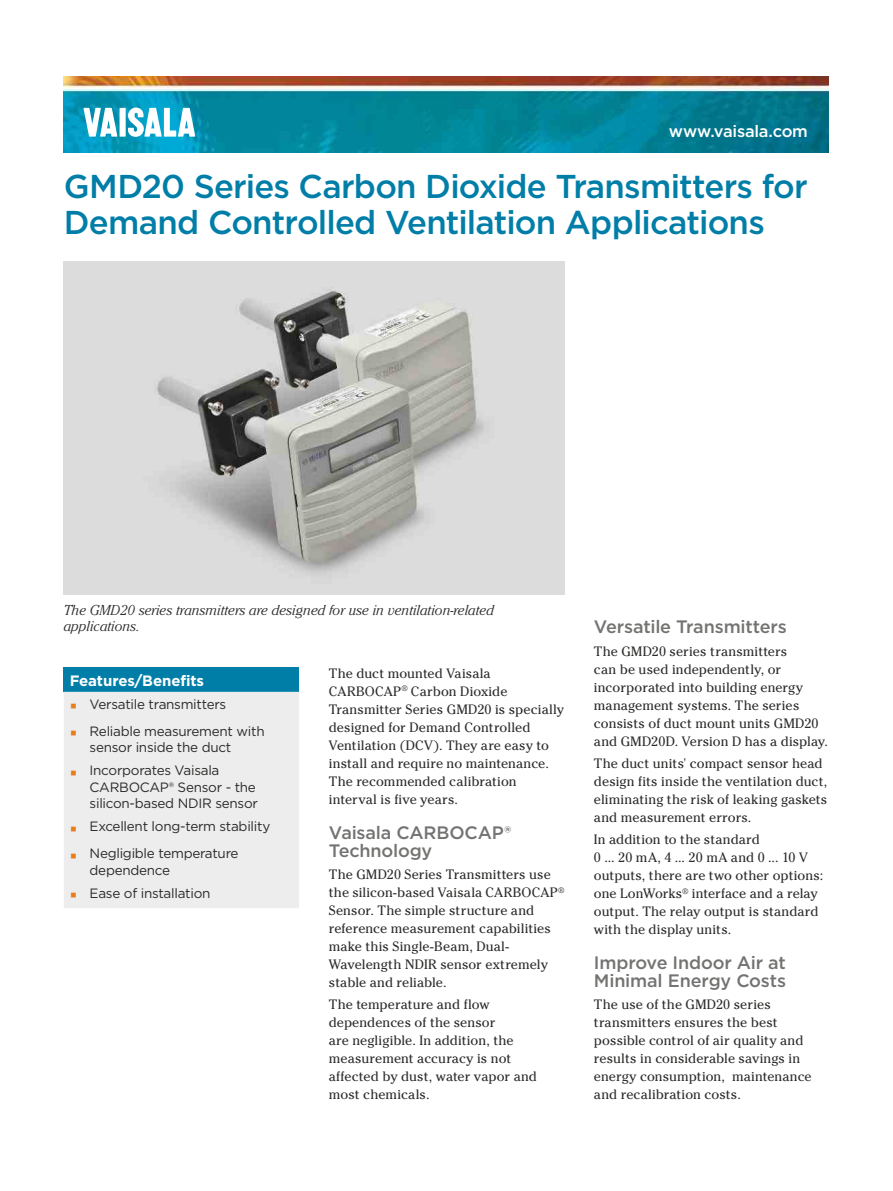
<style>
.page{position:relative;width:893px;height:1191px;background:#fff}
.page>*{position:absolute;margin:0;border:0;box-sizing:border-box;transform-origin:0 0}
.t1{font:500 33px/36px "Gotham";letter-spacing:-.025em;color:#007ea7}
.t2{font:500 18px/18px "Gotham";letter-spacing:-.01em;color:#737372}
.t3{font:500 16.5px "Gotham";letter-spacing:-.015em;color:#fff}
.t4{font:700 15px "Gotham";letter-spacing:-.01em;color:#fff}
.t5{font:italic 300 14.25px/15.8px "Cheltenham Std";color:#2b2b2a}
.t6{font:13.5px/18px "Cheltenham Std";letter-spacing:.005em;color:#2b2b2a}
.t7{font:13.5px/16.5px "Gotham";letter-spacing:-.02em;color:#2b2b2a}
.s1{font-family:"Arial";font-size:21px;color:#e77d1b}
</style>
<div class="page">
<img style="left:64px;top:77px;width:765px;height:76px">
<svg style="left:83px;top:108px;width:34px;height:29px"></svg>
<div style="left:120px;top:108px;width:6px;height:29px;background:#fff"></div>
<svg style="left:128px;top:107px;width:67px;height:30px"></svg>
<img style="left:64px;top:261px;width:500px;height:333px">
<div style="left:64px;top:668px;width:235px;height:24px;background:#007ea7"></div>
<div style="left:64px;top:692px;width:235px;height:216px;background:#ededed"></div>
<p class="t3" style="left:669px;top:120px;width:141px">www.vaisala.com</p>
<h1 class="t1" style="left:64px;top:167px;width:745px">GMD20 Series Carbon Dioxide Transmitters for<br>Demand Controlled Ventilation Applications</h1>
<p class="t5" style="left:64px;top:602px;width:432px">The GMD20 series transmitters are designed for use in ventilation-related applications.</p>
<p class="t4" style="left:70px;top:670px;width:136px">Features/Benefits</p>
<p class="t7" style="left:70px;top:695px;width:158px"><span class="s1">▪</span> Versatile transmitters</p>
<p class="t7" style="left:90px;top:722px;width:177px;text-indent:-20px"><span class="s1">▪</span> Reliable measurement with sensor inside the duct</p>
<p class="t7" style="left:90px;top:762px;width:170px;text-indent:-20px"><span class="s1">▪</span> Incorporates Vaisala<br>CARBOCAP® Sensor - the silicon-based NDIR sensor</p>
<p class="t7" style="left:70px;top:817px;width:202px"><span class="s1">▪</span> Excellent long-term stability</p>
<p class="t7" style="left:90px;top:845px;width:150px;text-indent:-20px"><span class="s1">▪</span> Negligible temperature dependence</p>
<p class="t7" style="left:70px;top:884px;width:142px"><span class="s1">▪</span> Ease of installation</p>
<p class="t6" style="left:329px;top:664px;width:237px">The duct mounted Vaisala<br>CARBOCAP<sup>®</sup> Carbon Dioxide<br>Transmitter Series GMD20 is specially designed for Demand Controlled<br>Ventilation (DCV). They are easy to install and require no maintenance.<br>The recommended calibration interval is five years.</p>
<h2 class="t2" style="left:329px;top:823px;width:184px">Vaisala CARBOCAP®<br>Technology</h2>
<p class="t6" style="left:329px;top:865px;width:237px">The GMD20 Series Transmitters use the silicon-based Vaisala CARBOCAP<sup>®<br></sup>Sensor. The simple structure and reference measurement capabilities make this Single-Beam, Dual-<br>Wavelength NDIR sensor extremely stable and reliable.</p>
<p class="t6" style="left:329px;top:995px;width:210px">The temperature and flow dependences of the sensor<br>are negligible. In addition, the measurement accuracy is not affected by dust, water vapor and most chemicals.</p>
<h2 class="t2" style="left:594px;top:617px;width:194px">Versatile Transmitters</h2>
<p class="t6" style="left:594px;top:642px;width:236px">The GMD20 series transmitters<br>can be used independently, or incorporated into building energy management systems. The series consists of duct mount units GMD20 and GMD20D. Version D has a display.</p>
<p class="t6" style="left:594px;top:754px;width:235px">The duct units' compact sensor head design fits inside the ventilation duct, eliminating the risk of leaking gaskets and measurement errors.</p>
<p class="t6" style="left:594px;top:830px;width:231px">In addition to the standard<br>0 ... 20 mA, 4 ... 20 mA and 0 ... 10 V outputs, there are two other options: one LonWorks<sup>®</sup> interface and a relay output. The relay output is standard with the display units.</p>
<h2 class="t2" style="left:594px;top:953px;width:194px">Improve Indoor Air at<br>Minimal Energy Costs</h2>
<p class="t6" style="left:594px;top:995px;width:219px">The use of the GMD20 series transmitters ensures the best possible control of air quality and results in considerable savings in energy consumption, maintenance and recalibration costs.</p>
</div>
